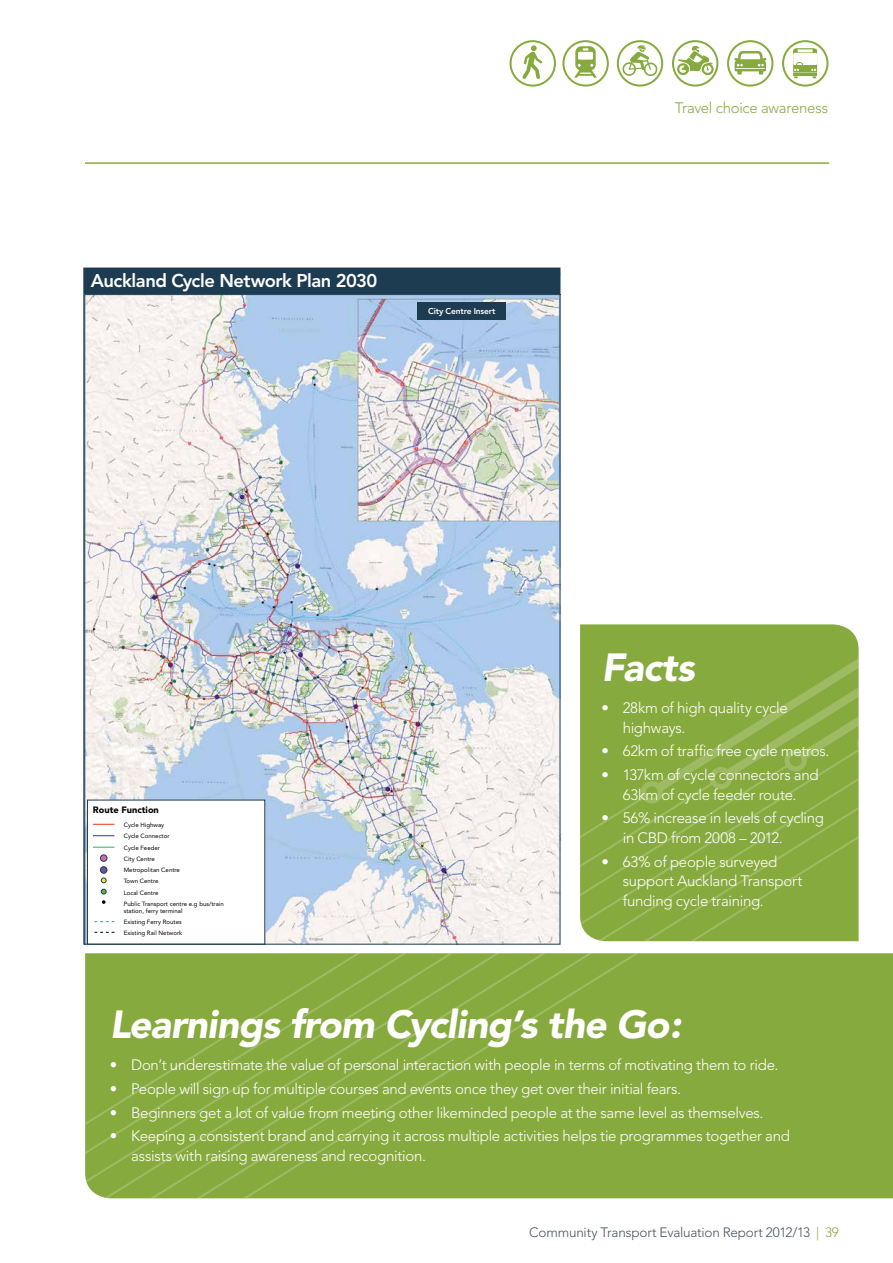
<style>
.page{position:relative;width:893px;height:1263px;background:#fff}
.page>*{position:absolute;margin:0;border:0;box-sizing:border-box;transform-origin:0 0}
.t1{font:italic 900 39px "Avenir";letter-spacing:-.02em;color:#fff}
.t2{font:800 18.3px "Avenir";letter-spacing:-.025em;color:#fff}
.t3{font:300 15px/19.5px "Avenir";letter-spacing:-.02em;color:#fff}
.t4{font:300 15px "Avenir";letter-spacing:-.02em;color:#87aa3e}
.t5{font:300 13.5px "Avenir";letter-spacing:-.015em;color:#455468}
.t6{font:900 9.15px "Avenir";color:#000}
.t7{font:800 8.4px "Avenir";letter-spacing:-.015em;color:#fff}
.t8{font:6.15px/11.2px "Avenir";color:#000}
.s1{color:#87aa3e}
</style>
<div class="page">
<hr style="left:85px;top:162px;width:744px;height:2px;background:#87aa3e">
<div style="left:562px;top:40px;width:47px;height:47px;border:2px solid #87aa3e;border-radius:50%"></div>
<svg style="left:574px;top:46px;width:23px;height:32px"></svg>
<div style="left:617px;top:40px;width:46px;height:47px;border:2px solid #87aa3e;border-radius:50%"></div>
<svg style="left:621px;top:45px;width:37px;height:32px"></svg>
<div style="left:782px;top:40px;width:46px;height:47px;border:2px solid #87aa3e;border-radius:50%"></div>
<svg style="left:793px;top:48px;width:24px;height:30px"></svg>
<div style="left:796px;top:62px;width:7px;height:6px;border:1px solid #87aa3e;border-radius:50%"></div>
<div style="left:510px;top:40px;width:46px;height:47px;border:2px solid #87aa3e;border-radius:50%"></div>
<svg style="left:522px;top:45px;width:20px;height:34px"></svg>
<div style="left:672px;top:40px;width:46px;height:47px;border:2px solid #87aa3e;border-radius:50%"></div>
<svg style="left:677px;top:46px;width:37px;height:29px"></svg>
<svg style="left:734px;top:51px;width:32px;height:24px"></svg>
<div style="left:727px;top:40px;width:46px;height:47px;border:2px solid #87aa3e;border-radius:50%"></div>
<div style="left:85px;top:953px;width:808px;height:245px;background:#87aa3e"></div>
<img style="left:86px;top:294px;width:472px;height:648px">
<div style="left:84px;top:268px;width:476px;height:26px;background:#1e3c51"></div>
<div style="left:87px;top:800px;width:178px;height:144px;background:#fff"></div>
<svg style="left:93px;top:824px;width:21px;height:1px"></svg>
<svg style="left:93px;top:847px;width:21px;height:1px"></svg>
<svg style="left:93px;top:835px;width:21px;height:1px"></svg>
<div style="left:100px;top:855px;width:7px;height:6px;background:#cd6eac;border-radius:50%"></div>
<div style="left:100px;top:855px;width:7px;height:6px;border:1px solid #1e3c51;border-radius:50%"></div>
<div style="left:100px;top:867px;width:7px;height:6px;background:#6f519d;border-radius:50%"></div>
<div style="left:100px;top:866px;width:7px;height:7px;border:1px solid #1e3c51;border-radius:50%"></div>
<svg style="left:101px;top:878px;width:5px;height:5px"></svg>
<svg style="left:101px;top:889px;width:5px;height:5px"></svg>
<svg style="left:102px;top:900px;width:4px;height:4px"></svg>
<svg style="left:94px;top:921px;width:20px;height:1px"></svg>
<svg style="left:94px;top:932px;width:20px;height:1px"></svg>
<div style="left:418px;top:302px;width:88px;height:17px;background:#1e3c51"></div>
<svg style="left:580px;top:624px;width:279px;height:317px;background:#89ab42"></svg>
<p class="t2" style="left:91px;top:270px;width:288px">Auckland Cycle Network Plan 2030</p>
<p class="t7" style="left:428px;top:306px;width:69px">City Centre Insert</p>
<p class="t4" style="left:675px;top:99px;width:155px">Travel choice awareness</p>
<p class="t6" style="left:93px;top:804px;width:67px">Route Function</p>
<p class="t8" style="left:124px;top:819px;width:102px">Cycle Highway<br>Cycle Connector<br>Cycle Feeder<br>City Centre<br>Metropolitan Centre<br>Town Centre<br>Local Centre<br>Public Transport centre e.g bus/train</p>
<p class="t8" style="left:124px;top:905px;width:60px">station, ferry terminal<br>Existing Ferry Routes<br>Existing Rail Network</p>
<h1 class="t1" style="left:602px;top:644px;width:95px">Facts</h1>
<p class="t3" style="left:623px;top:698px;width:166px;text-indent:-21px">• 28km of high quality cycle highways.</p>
<p class="t3" style="left:602px;top:742px;width:229px">• 62km of traffic free cycle metros.</p>
<p class="t3" style="left:602px;top:765px;width:219px;text-align:center">• 137km of cycle connectors and<br>63km of cycle feeder route.</p>
<p class="t3" style="left:623px;top:809px;width:203px;text-indent:-21px">• 56% increase in levels of cycling in CBD from 2008 – 2012.</p>
<p class="t3" style="left:623px;top:852px;width:181px;text-indent:-21px">• 63% of people surveyed support Auckland Transport funding cycle training.</p>
<h1 class="t1" style="left:110px;top:1001px;width:573px">Learnings from Cycling’s the Go:</h1>
<p class="t3" style="left:110px;top:1055px;width:670px">• Don’t underestimate the value of personal interaction with people in terms of motivating them to ride.</p>
<p class="t3" style="left:110px;top:1079px;width:573px">• People will sign up for multiple courses and events once they get over their initial fears.</p>
<p class="t3" style="left:110px;top:1103px;width:655px">• Beginners get a lot of value from meeting other likeminded people at the same level as themselves.</p>
<p class="t3" style="left:131px;top:1126px;width:660px;text-indent:-21px">• Keeping a consistent brand and carrying it across multiple activities helps tie programmes together and assists with raising awareness and recognition.</p>
<p class="t5" style="left:529px;top:1225px;width:311px">Community Transport Evaluation Report 2012/13 <span class="s1">| 39</span></p>
</div>
